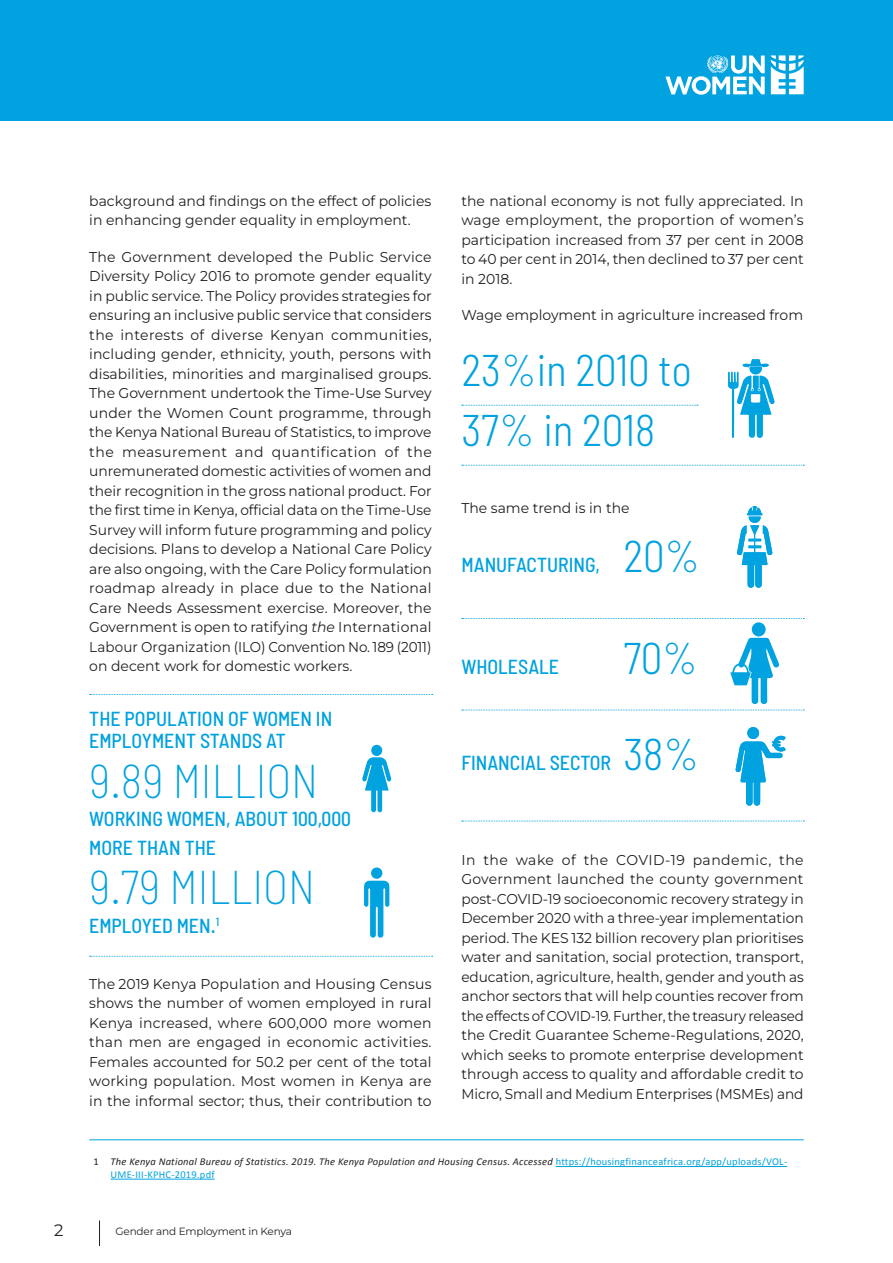
<style>
.page{position:relative;width:893px;height:1263px;background:#fff}
.page>*{position:absolute;margin:0;border:0;box-sizing:border-box;transform-origin:0 0}
.Paragraph_Style_2{font:200 semi-condensed 47.25px "Barlow";color:#00a2df}
.Paragraph_Style_2-2{font:300 semi-condensed 44.25px "Barlow";color:#00a2df}
.Paragraph_Style_2-3{font:500 semi-condensed 20.25px/22.5px "Barlow";color:#00a2df}
.t1{font:16.5px "Montserrat";color:#231f20}
.Medium_Grid_1_-_Acce{font:14.25px/19.5px "Montserrat";color:#231f20;text-align:justify}
.FOOTNOTE{font:italic 10.5px/12.6px "Calibri";letter-spacing:.02em;color:#231f20}
.t2{font:10.5px "Montserrat";letter-spacing:-.02em;color:#231f20}
.s1{font-style:italic}
.s2{font-weight:300;font-size:44.25px}
.s3{font-style:normal}
.s4{font-style:normal;color:#00a2df}
</style>
<div class="page">
<div style="left:0;top:0;width:893px;height:121px;background:#00a2df"></div>
<svg style="left:99px;top:1220px;width:1px;height:26px"></svg>
<svg style="left:665px;top:55px;width:100px;height:40px"></svg>
<svg style="left:771px;top:55px;width:33px;height:39px"></svg>
<svg style="left:90px;top:694px;width:343px;height:1px"></svg>
<svg style="left:90px;top:956px;width:343px;height:1px"></svg>
<hr style="left:89px;top:1139px;width:715px;height:1px;background:#00a2df">
<hr style="left:556px;top:1166px;width:231px;height:1px;background:#00a2df">
<hr style="left:111px;top:1179px;width:104px;height:1px;background:#00a2df">
<svg style="left:462px;top:405px;width:236px;height:1px"></svg>
<svg style="left:462px;top:465px;width:342px;height:1px"></svg>
<svg style="left:462px;top:618px;width:342px;height:1px"></svg>
<svg style="left:462px;top:710px;width:342px;height:1px"></svg>
<svg style="left:462px;top:821px;width:342px;height:1px"></svg>
<svg style="left:364px;top:881px;width:25px;height:57px"></svg>
<div style="left:371px;top:867px;width:11px;height:12px;background:#00a2df;border-radius:50%"></div>
<svg style="left:362px;top:757px;width:29px;height:55px"></svg>
<div style="left:371px;top:745px;width:11px;height:11px;background:#00a2df;border-radius:50%"></div>
<svg style="left:728px;top:359px;width:47px;height:79px"></svg>
<svg style="left:737px;top:506px;width:36px;height:82px"></svg>
<svg style="left:730px;top:638px;width:49px;height:66px"></svg>
<div style="left:752px;top:622px;width:14px;height:14px;background:#00a2df;border-radius:50%"></div>
<svg style="left:735px;top:727px;width:51px;height:79px"></svg>
<div style="left:747px;top:727px;width:12px;height:12px;background:#00a2df;border-radius:50%"></div>
<p class="Medium_Grid_1_-_Acce" style="left:89px;top:190px;width:343px">background and findings on the effect of policies in enhancing gender equality in employment.</p>
<p class="Medium_Grid_1_-_Acce" style="left:89px;top:246px;width:344px">The Government developed the Public Service Diversity Policy 2016 to promote gender equality in public service. The Policy provides strategies for ensuring an inclusive public service that considers the interests of diverse Kenyan communities, including gender, ethnicity, youth, persons with disabilities, minorities and marginalised groups.<br>The Government undertook the Time-Use Survey under the Women Count programme, through the Kenya National Bureau of Statistics, to improve the measurement and quantification of the unremunerated domestic activities of women and their recognition in the gross national product. For the first time in Kenya, official data on the Time-Use Survey will inform future programming and policy decisions. Plans to develop a National Care Policy are also ongoing, with the Care Policy formulation roadmap already in place due to the National Care Needs Assessment exercise. Moreover, the Government is open to ratifying <span class="s1">the</span> International Labour Organization (ILO) Convention No. 189 (2011) on decent work for domestic workers.</p>
<p class="Paragraph_Style_2-3" style="left:89px;top:707px;width:245px">THE POPULATION OF WOMEN IN<br>EMPLOYMENT STANDS AT</p>
<p class="Paragraph_Style_2" style="left:89px;top:751px;width:230px">9.89 MILLION</p>
<p class="Paragraph_Style_2-3" style="left:89px;top:807px;width:263px">WORKING WOMEN, ABOUT 100,000</p>
<p class="Paragraph_Style_2-3" style="left:89px;top:836px;width:128px">MORE THAN THE</p>
<p class="Paragraph_Style_2" style="left:89px;top:858px;width:227px">9.79 MILLION</p>
<p class="Paragraph_Style_2-3" style="left:89px;top:914px;width:131px">EMPLOYED MEN.<sup>1</sup></p>
<p class="Medium_Grid_1_-_Acce" style="left:89px;top:974px;width:344px">The 2019 Kenya Population and Housing Census shows the number of women employed in rural Kenya increased, where 600,000 more women than men are engaged in economic activities.<br>Females accounted for 50.2 per cent of the total working population. Most women in Kenya are in the informal sector; thus, their contribution to</p>
<p class="Medium_Grid_1_-_Acce" style="left:461px;top:190px;width:344px">the national economy is not fully appreciated. In wage employment, the proportion of women’s participation increased from 37 per cent in 2008 to 40 per cent in 2014, then declined to 37 per cent in 2018.</p>
<p class="Medium_Grid_1_-_Acce" style="left:461px;top:305px;width:343px">Wage employment in agriculture increased from</p>
<p class="Paragraph_Style_2-2" style="left:461px;top:343px;width:232px">23%in 2010 to</p>
<p class="Paragraph_Style_2-2" style="left:461px;top:403px;width:196px">37% in 2018</p>
<p class="Medium_Grid_1_-_Acce" style="left:461px;top:498px;width:170px">The same trend is in the</p>
<p class="Paragraph_Style_2-3" style="left:461px;top:553px;width:240px">MANUFACTURING, <span class="s2">20%</span></p>
<p class="Paragraph_Style_2-3" style="left:461px;top:655px;width:99px">WHOLESALE</p>
<p class="Paragraph_Style_2-2" style="left:623px;top:630px;width:76px">70%</p>
<p class="Paragraph_Style_2-3" style="left:461px;top:750px;width:239px">FINANCIAL SECTOR <span class="s2">38%</span></p>
<p class="Medium_Grid_1_-_Acce" style="left:461px;top:849px;width:344px">In the wake of the COVID-19 pandemic, the Government launched the county government post-COVID-19 socioeconomic recovery strategy in December 2020 with a three-year implementation period. The KES 132 billion recovery plan prioritises water and sanitation, social protection, transport, education, agriculture, health, gender and youth as anchor sectors that will help counties recover from the effects of COVID-19. Further, the treasury released the Credit Guarantee Scheme-Regulations, 2020, which seeks to promote enterprise development through access to quality and affordable credit to Micro, Small and Medium Enterprises (MSMEs) and</p>
<p class="FOOTNOTE" style="left:111px;top:1155px;width:678px;text-indent:-17px"><span class="s3">1</span> The Kenya National Bureau of Statistics. 2019. The Kenya Population and Housing Census. Accessed <span class="s4">https://housingfinanceafrica.org/app/uploads/VOL-<br>UME-III-KPHC-2019.pdf</span></p>
<p class="t1" style="left:54px;top:1219px;width:11px">2</p>
<p class="t2" style="left:116px;top:1224px;width:178px">Gender and Employment in Kenya</p>
</div>
